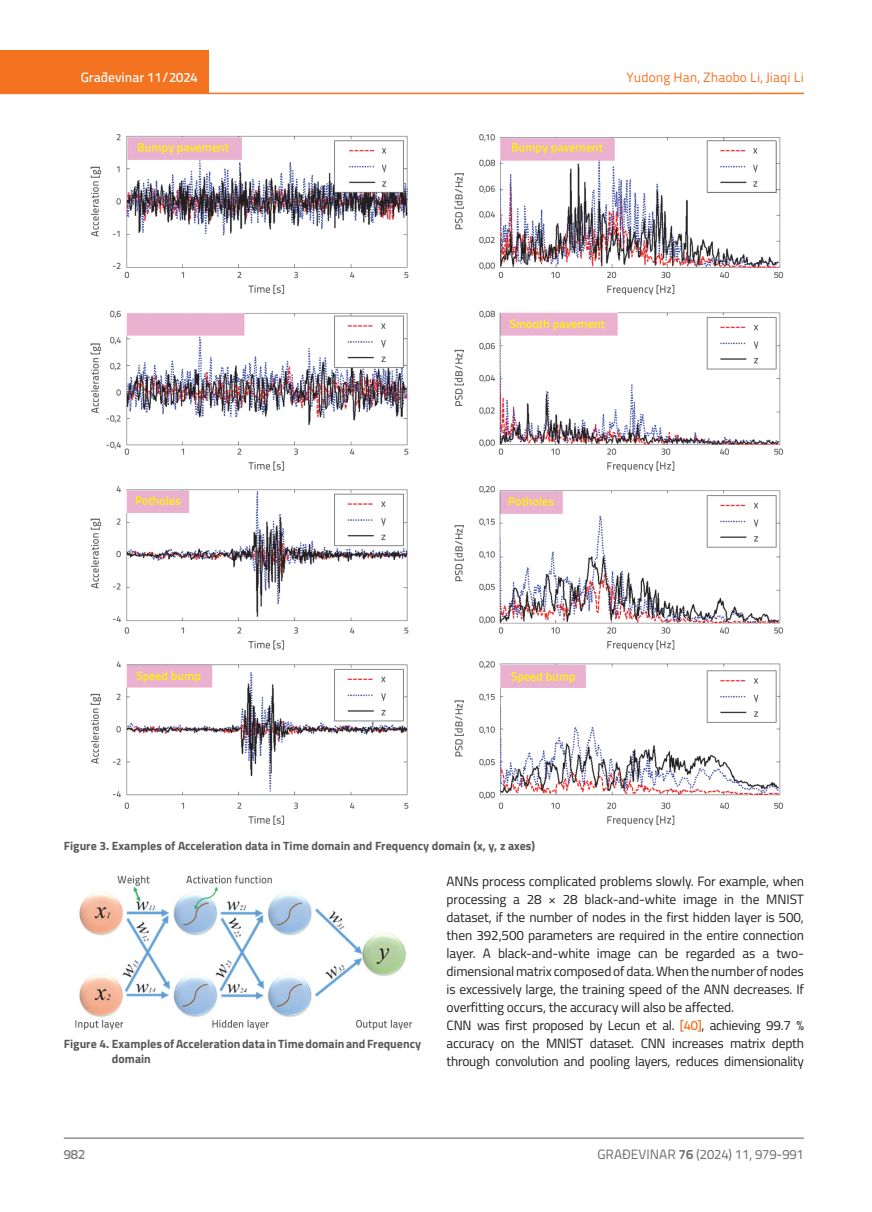
<style>
.page{position:relative;width:872px;height:1212px;background:#fff}
.page>*{position:absolute;margin:0;border:0;box-sizing:border-box;transform-origin:0 0}
.t1{font:13.5px/18px "Titillium";letter-spacing:-.01em;color:#231f20}
.t2{font:13.5px "Titillium Text 22 L";color:#6c6d70}
.t3{font:13.5px "Titillium Text 22 L";color:#f47321}
.t4{font:500 13.5px "Titillium Text 22 L";color:#fff}
.t5{font:500 13.5px "Titillium Text 22 L";color:#787a7d}
.t6{font:700 12px/15px "Titillium";color:#57585a}
.s1{font-family:"Titillium Text 22 L";font-weight:500;color:#f47321}
.s2{font-weight:700}
</style>
<div class="page">
<div style="left:0;top:50px;width:208px;height:44px;background:#f47321"></div>
<hr style="left:0;top:93px;width:804px;height:1px;background:#f47321">
<hr style="left:64px;top:1138px;width:740px;height:1px;background:#57585a">
<img style="left:90px;top:134px;width:694px;height:692px">
<img style="left:75px;top:875px;width:338px;height:155px">
<p class="t4" style="left:81px;top:67px;width:118px">Građevinar 11/2024</p>
<p class="t3" style="left:626px;top:68px;width:179px">Yudong Han, Zhaobo Li, Jiaqi Li</p>
<p class="t6" style="left:64px;top:838px;width:473px">Figure 3. Examples of Acceleration data in Time domain and Frequency domain (x, y, z axes)</p>
<p class="t6" style="left:112px;top:1036px;width:310px;text-indent:-48px">Figure 4. Examples of Acceleration data in Time domain and Frequency domain</p>
<p class="t1" style="left:446px;top:872px;width:359px">ANNs process complicated problems slowly. For example, when processing a 28 × 28 black-and-white image in the MNIST dataset, if the number of nodes in the first hidden layer is 500, then 392,500 parameters are required in the entire connection layer. A black-and-white image can be regarded as a two&shy;dimensional matrix composed of data. When the number of nodes is excessively large, the training speed of the ANN decreases. If overfitting occurs, the accuracy will also be affected.<br>CNN was first proposed by Lecun et al. <span class="s1">[40]</span>, achieving 99.7 % accuracy on the MNIST dataset. CNN increases matrix depth through convolution and pooling layers, reduces dimensionality</p>
<p class="t5" style="left:64px;top:1144px;width:23px">982</p>
<p class="t2" style="left:597px;top:1144px;width:208px">GRAĐEVINAR <span class="s2">76</span> (2024) 11, 979-991</p>
</div>
